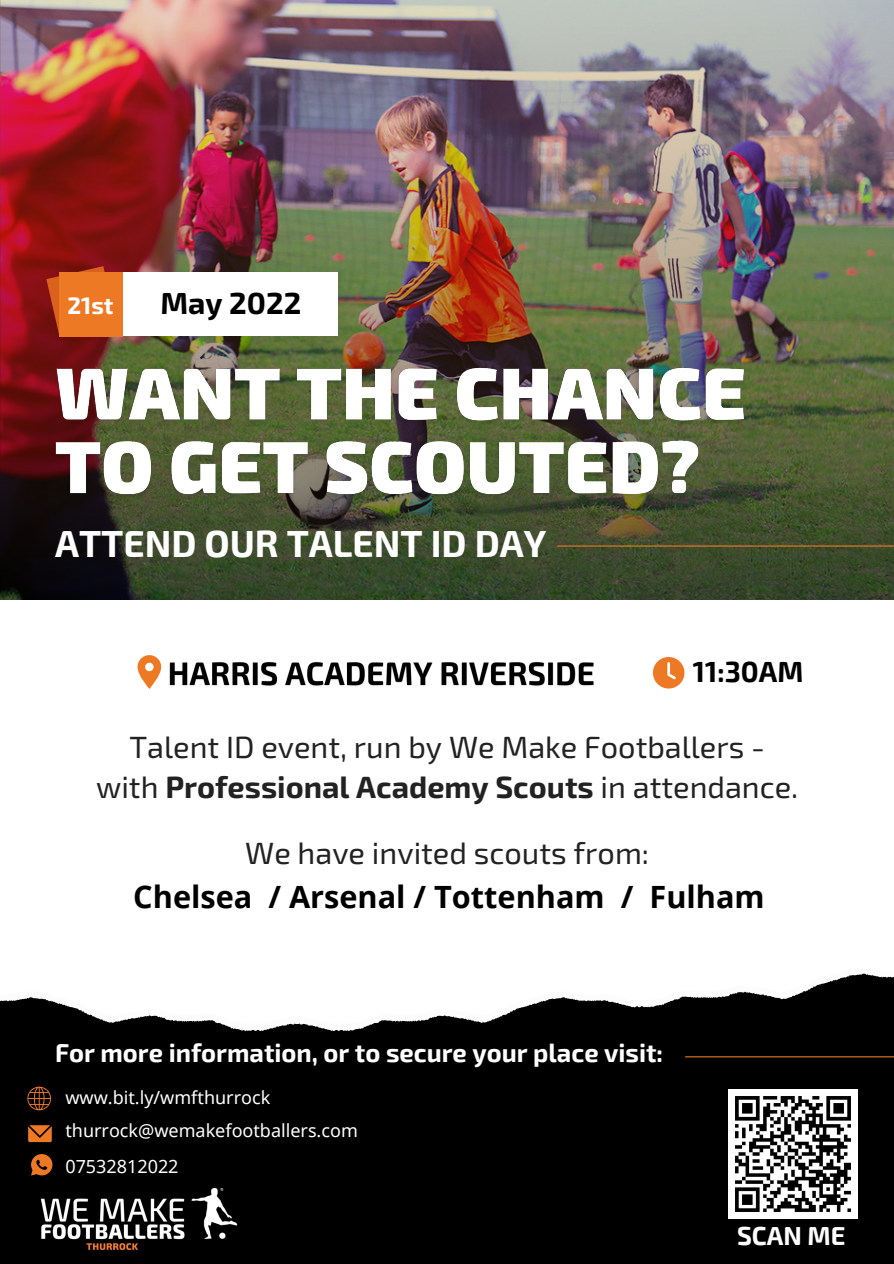
<style>
.page{position:relative;width:894px;height:1264px;background:#fff}
.page>*{position:absolute;margin:0;border:0;box-sizing:border-box;transform-origin:0 0}
.t1{font:700 36.9px "Exo 2";color:#fff}
.t2{font:30.75px/39.6px "Exo 2";color:#222;text-align:center}
.t3{font:700 30.75px "Noto Sans";color:#000}
.t4{font:700 30.45px "Exo 2";color:#000}
.t5{font:700 28.5px "Exo 2";color:#000}
.t6{font:700 25.5px "Exo 2";color:#fff}
.t7{font:700 23.85px "Exo 2";color:#fff}
.t8{font:18px "Noto Sans";color:#fff}
.s1{font-weight:700}
</style>
<div class="page">
<img style="left:0;top:0;width:893px;height:600px">
<div style="left:0;top:955px;width:893px;height:308px;background:#000"></div>
<hr style="left:685px;top:1056px;width:208px;height:1px;background:#ee7925">
<svg style="left:28px;top:1125px;width:24px;height:17px"></svg>
<svg style="left:0;top:955px;width:893px;height:75px"></svg>
<svg style="left:31px;top:1154px;width:21px;height:21px"></svg>
<hr style="left:557px;top:545px;width:336px;height:1px;background:#ee7925">
<svg style="left:46px;top:266px;width:70px;height:70px"></svg>
<img style="left:52px;top:272px;width:293px;height:68px">
<div style="left:59px;top:272px;width:63px;height:64px;background:#ee7925"></div>
<svg style="left:652px;top:657px;width:32px;height:31px"></svg>
<svg style="left:137px;top:655px;width:24px;height:34px"></svg>
<img style="left:728px;top:1089px;width:129px;height:129px">
<svg style="left:27px;top:1086px;width:24px;height:24px"></svg>
<img style="left:40px;top:1188px;width:198px;height:62px">
<img style="left:169px;top:662px;width:425px;height:24px">
<img style="left:49px;top:340px;width:703px;height:176px">
<p class="t7" style="left:67px;top:290px;width:48px">21st</p>
<p class="t4" style="left:160px;top:283px;width:142px">May 2022</p>
<p class="t1" style="left:55px;top:519px;width:492px">ATTEND OUR TALENT ID DAY</p>
<p class="t5" style="left:692px;top:653px;width:112px">11:30AM</p>
<p class="t2" style="left:96px;top:726px;width:703px">Talent ID event, run by We Make Footballers - with <span class="s1">Professional Academy Scouts</span> in attendance.</p>
<p class="t2" style="left:245px;top:832px;width:405px">We have invited scouts from:</p>
<p class="t3" style="left:133px;top:875px;width:632px">Chelsea / Arsenal / Tottenham / Fulham</p>
<p class="t6" style="left:55px;top:1036px;width:609px">For more information, or to secure your place visit:</p>
<p class="t8" style="left:65px;top:1084px;width:206px">www.bit.ly/wmfthurrock</p>
<p class="t8" style="left:65px;top:1117px;width:294px">thurrock@wemakefootballers.com</p>
<p class="t8" style="left:65px;top:1153px;width:115px">07532812022</p>
<p class="t6" style="left:736px;top:1218px;width:110px">SCAN ME</p>
</div>
